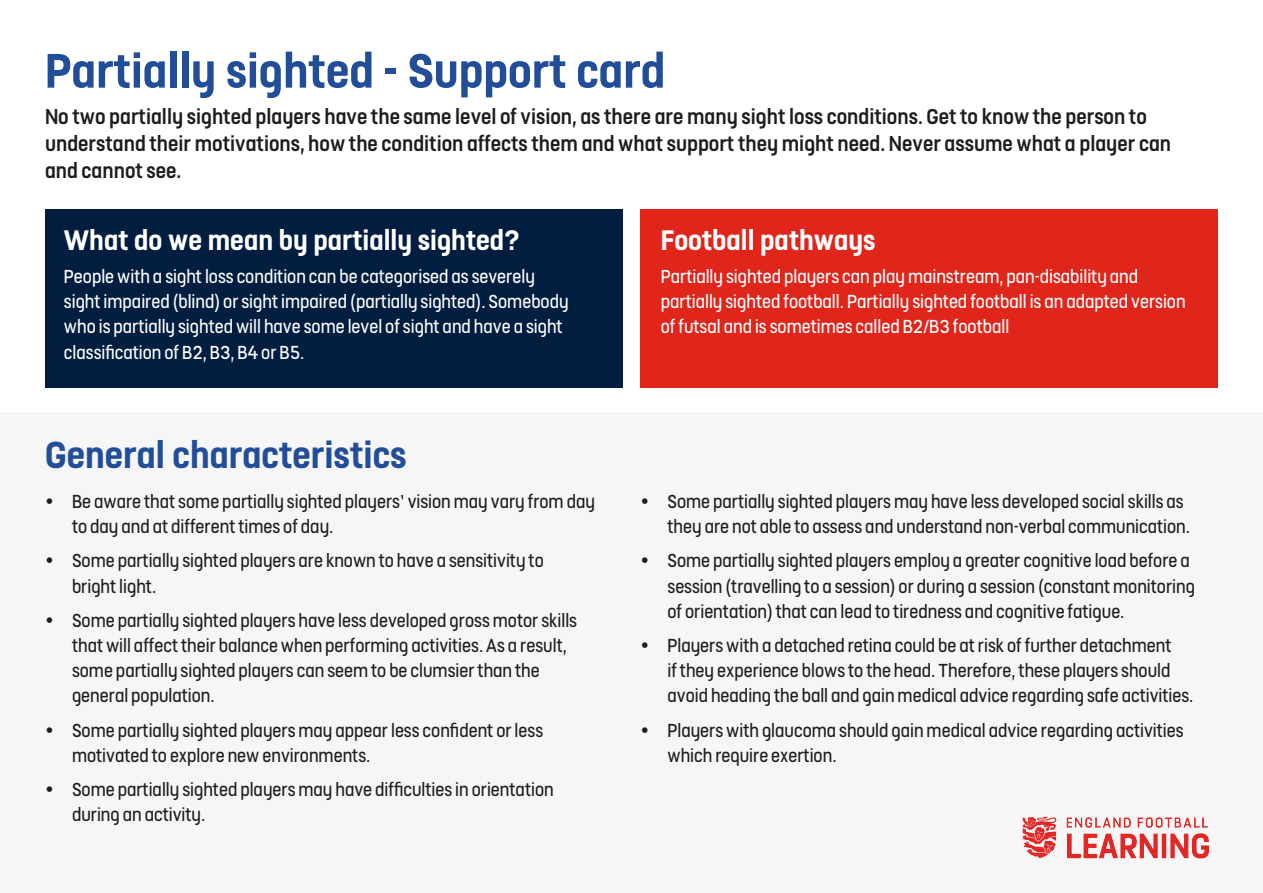
<style>
.page{position:relative;width:1263px;height:893px;background:#fff}
.page>*{position:absolute;margin:0;border:0;box-sizing:border-box;transform-origin:0 0}
.t1{font:700 54px "FS Dillon";color:#224e99}
.t2{font:700 42px "FS Dillon";color:#224e99}
.t3{font:700 31.5px "FS Dillon";color:#fff}
.t4{font:500 24px/27px "FS Dillon";color:#1d1d1b}
.t5{font:21px/25.2px "FS Dillon";color:#1d1d1b}
.t6{font:21px/25.2px "FS Dillon";color:#fff}
</style>
<div class="page">
<div style="left:45px;top:209px;width:577px;height:179px;background:#011d40"></div>
<div style="left:0;top:412px;width:1263px;height:481px;background:#f6f6f6"></div>
<div style="left:640px;top:209px;width:578px;height:179px;background:#e0251b"></div>
<img style="left:1022px;top:816px;width:188px;height:43px">
<p class="t1" style="left:45px;top:32px;width:622px">Partially sighted - Support card</p>
<p class="t4" style="left:45px;top:101px;width:1128px">No two partially sighted players have the same level of vision, as there are many sight loss conditions. Get to know the person to understand their motivations, how the condition affects them and what support they might need. Never assume what a player can and cannot see.</p>
<p class="t3" style="left:64px;top:217px;width:458px">What do we mean by partially sighted?</p>
<p class="t6" style="left:64px;top:262px;width:506px">People with a sight loss condition can be categorised as severely sight impaired (blind) or sight impaired (partially sighted). Somebody who is partially sighted will have some level of sight and have a sight classification of B2, B3, B4 or B5.</p>
<p class="t2" style="left:45px;top:425px;width:363px">General characteristics</p>
<p class="t5" style="left:72px;top:487px;width:524px;text-indent:-27px">• Be aware that some partially sighted players’ vision may vary from day to day and at different times of day.</p>
<p class="t5" style="left:72px;top:547px;width:473px;text-indent:-27px">• Some partially sighted players are known to have a sensitivity to bright light.</p>
<p class="t5" style="left:72px;top:606px;width:507px;text-indent:-27px">• Some partially sighted players have less developed gross motor skills that will affect their balance when performing activities. As a result, some partially sighted players can seem to be clumsier than the general population.</p>
<p class="t5" style="left:72px;top:716px;width:473px;text-indent:-27px">• Some partially sighted players may appear less confident or less motivated to explore new environments.</p>
<p class="t5" style="left:72px;top:775px;width:483px;text-indent:-27px">• Some partially sighted players may have difficulties in orientation during an activity.</p>
<p class="t3" style="left:661px;top:217px;width:216px">Football pathways</p>
<p class="t6" style="left:661px;top:262px;width:526px">Partially sighted players can play mainstream, pan-disability and partially sighted football. Partially sighted football is an adapted version of futsal and is sometimes called B2/B3 football</p>
<p class="t5" style="left:667px;top:487px;width:524px;text-indent:-27px">• Some partially sighted players may have less developed social skills as they are not able to assess and understand non-verbal communication.</p>
<p class="t5" style="left:667px;top:547px;width:529px;text-indent:-27px">• Some partially sighted players employ a greater cognitive load before a session (travelling to a session) or during a session (constant monitoring of orientation) that can lead to tiredness and cognitive fatigue.</p>
<p class="t5" style="left:667px;top:631px;width:528px;text-indent:-27px">• Players with a detached retina could be at risk of further detachment<br>if they experience blows to the head. Therefore, these players should avoid heading the ball and gain medical advice regarding safe activities.</p>
<p class="t5" style="left:667px;top:716px;width:518px;text-indent:-27px">• Players with glaucoma should gain medical advice regarding activities which require exertion.</p>
</div>
